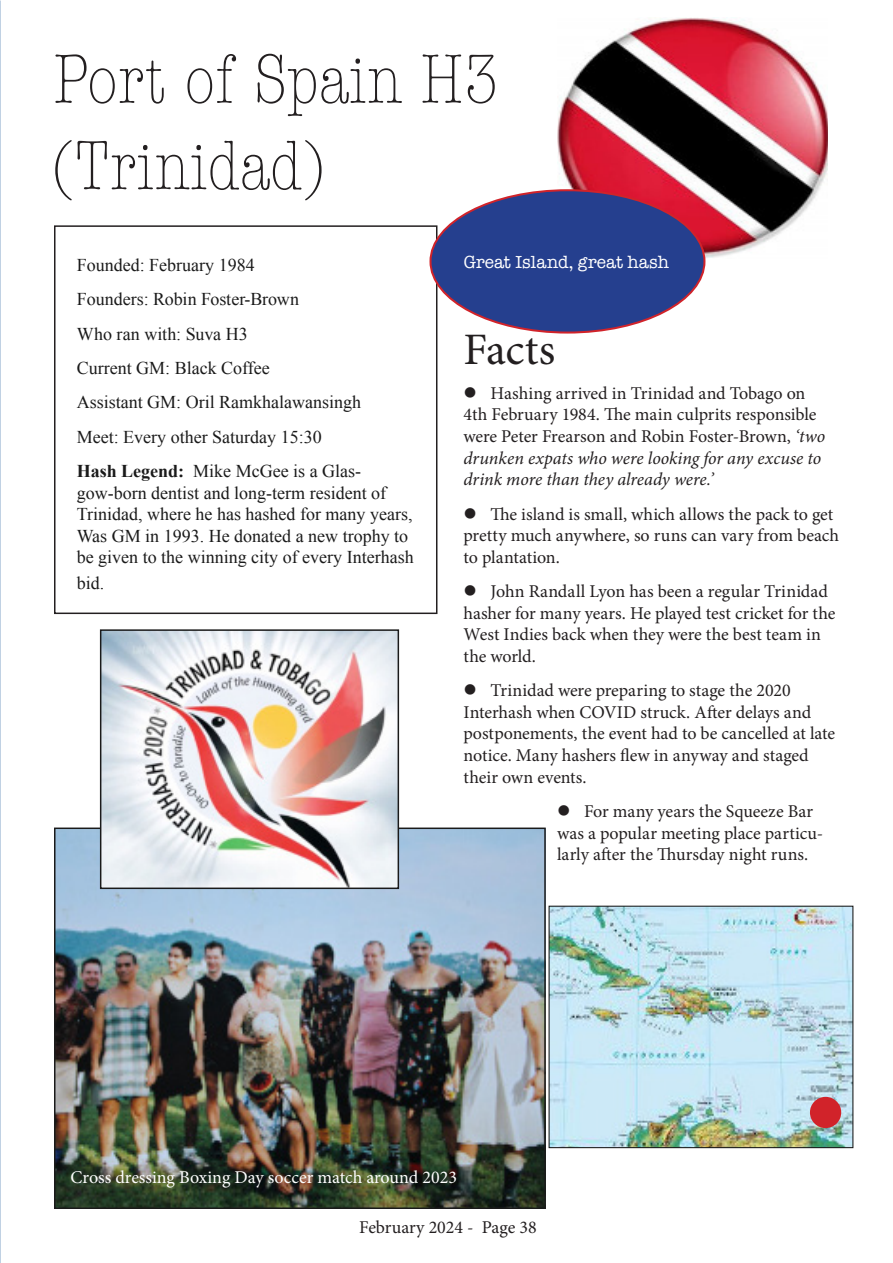
<style>
.page{position:relative;width:893px;height:1263px;background:#fff}
.page>*{position:absolute;margin:0;border:0;box-sizing:border-box;transform-origin:0 0}
.t1{font:300 condensed 72px/86.4px "American Typewriter";color:#231f20}
.t2{font:54px "Wingdings";color:#d1232a}
.t3{font:45px "Minion Pro";letter-spacing:-.005em;color:#231f20}
.t4{font:18px/21.6px "Minion Pro";color:#231f20}
.t5{font:18px/21.6px "Times New Roman";color:#1a1a1a}
.t6{font:18px "Minion Pro";color:#fff}
.t7{font:18px "American Typewriter";letter-spacing:.005em;color:#fff}
.s1{font-weight:700}
.s2{font-style:italic}
</style>
<div class="page">
<div style="left:54px;top:225px;width:383px;height:389px;border:2px solid #231f20"></div>
<img style="left:57px;top:830px;width:486px;height:376px">
<div style="left:54px;top:827px;width:492px;height:382px;border:2px solid #1a1a1a"></div>
<img style="left:551px;top:908px;width:300px;height:238px">
<div style="left:549px;top:906px;width:304px;height:242px;border:1px solid #1a1a1a"></div>
<img style="left:103px;top:632px;width:293px;height:254px">
<div style="left:100px;top:629px;width:299px;height:260px;border:2px solid #1a1a1a"></div>
<img style="left:558px;top:17px;width:270px;height:242px">
<div style="left:430px;top:190px;width:274px;height:143px;background:#253f8e;border-radius:50%"></div>
<p class="t1" style="left:53px;top:35px;width:447px">Port of Spain H3 (Trinidad)</p>
<p class="t5" style="left:77px;top:254px;width:179px">Founded: February 1984</p>
<p class="t5" style="left:77px;top:288px;width:224px">Founders: Robin Foster-Brown</p>
<p class="t5" style="left:77px;top:322px;width:173px">Who ran with: Suva H3</p>
<p class="t5" style="left:77px;top:357px;width:195px">Current GM: Black Coffee</p>
<p class="t5" style="left:77px;top:391px;width:286px">Assistant GM: Oril Ramkhalawansingh</p>
<p class="t5" style="left:77px;top:426px;width:246px">Meet: Every other Saturday 15:30</p>
<p class="t5" style="left:77px;top:460px;width:338px"><span class="s1">Hash Legend:</span> Mike McGee is a Glas&shy;gow-born dentist and long-term resident of Trinidad, where he has hashed for many years, Was GM in 1993. He donated a new trophy to be given to the winning city of every Interhash</p>
<p class="t5" style="left:77px;top:572px;width:29px">bid.</p>
<p class="t7" style="left:464px;top:248px;width:207px">Great Island, great hash</p>
<p class="t3" style="left:463px;top:320px;width:93px">Facts</p>
<p class="t4" style="left:463px;top:382px;width:363px">● Hashing arrived in Trinidad and Tobago on 4th February 1984. The main culprits responsible were Peter Frearson and Robin Foster-Brown, <span class="s2">‘two drunken expats who were looking for any excuse to drink more than they already were.’</span></p>
<p class="t4" style="left:463px;top:503px;width:377px">● The island is small, which allows the pack to get pretty much anywhere, so runs can vary from beach to plantation.</p>
<p class="t4" style="left:463px;top:581px;width:373px">● John Randall Lyon has been a regular Trinidad hasher for many years. He played test cricket for the West Indies back when they were the best team in the world.</p>
<p class="t4" style="left:463px;top:680px;width:373px">● Trinidad were preparing to stage the 2020<br>Interhash when COVID struck. After delays and postponements, the event had to be cancelled at late notice. Many hashers flew in anyway and staged their own events.</p>
<p class="t4" style="left:557px;top:800px;width:268px">● For many years the Squeeze Bar was a popular meeting place particu&shy;larly after the Thursday night runs.</p>
<p class="t2" style="left:805px;top:1083px;width:42px">●</p>
<p class="t6" style="left:71px;top:1165px;width:388px">Cross dressing Boxing Day soccer match around 2023</p>
<p class="t4" style="left:359px;top:1216px;width:179px">February 2024 - Page 38</p>
</div>
